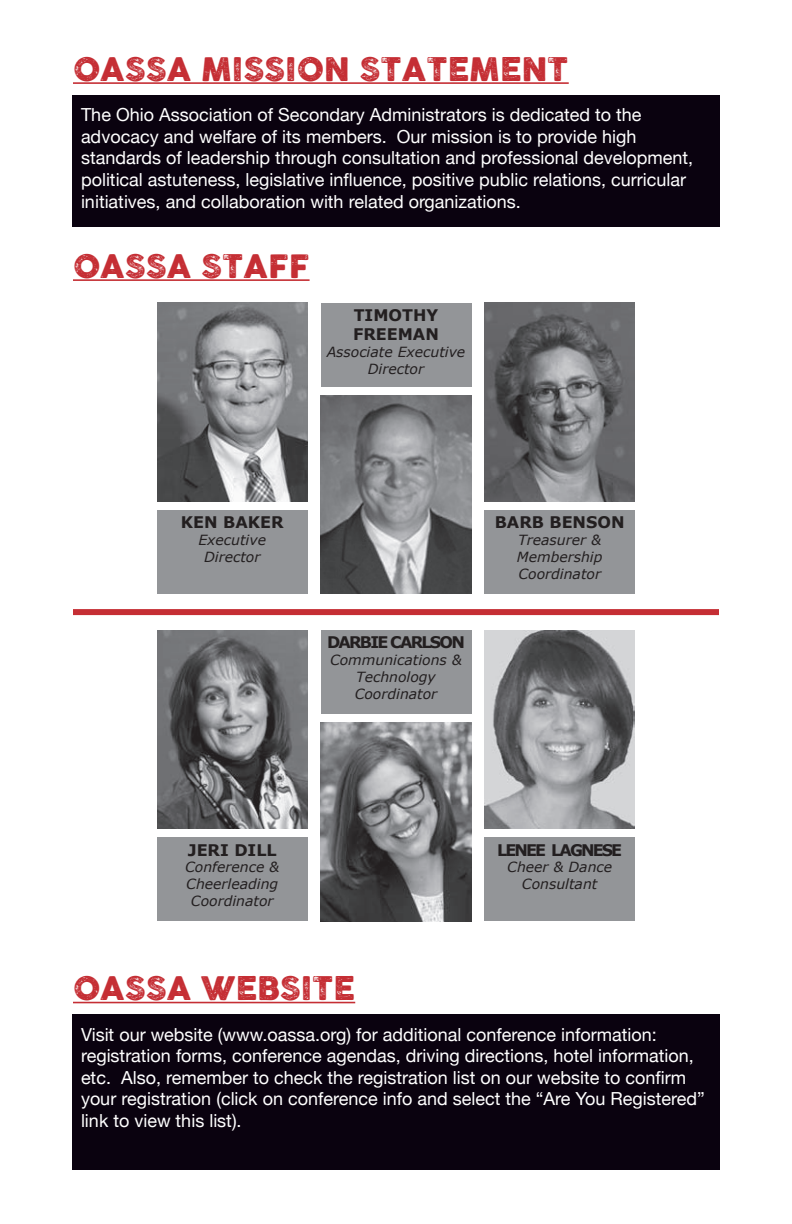
<style>
.page{position:relative;width:792px;height:1224px;background:#fff}
.page>*{position:absolute;margin:0;border:0;box-sizing:border-box;transform-origin:0 0}
.t1{font:32px "COCOGOOSELETTERPRESS";color:#c52e34}
.t2{font:18px/21.6px "Helvetica Neue";color:#fff}
.t3{font:700 16px/19.2px "Verdana";color:#231f20}
.t4{font:700 16px "Verdana";letter-spacing:-.11em;color:#231f20}
.t5{font:700 16px "Verdana";letter-spacing:-.12em;color:#231f20}
.t6{font:italic 14px/16.8px "Verdana";color:#231f20;text-align:center}
</style>
<div class="page">
<img style="left:157px;top:303px;width:150px;height:198px">
<div style="left:157px;top:510px;width:150px;height:84px;background:#939598"></div>
<img style="left:321px;top:395px;width:150px;height:199px">
<div style="left:321px;top:303px;width:150px;height:83px;background:#939598"></div>
<img style="left:485px;top:303px;width:150px;height:198px">
<div style="left:485px;top:510px;width:150px;height:84px;background:#939598"></div>
<img style="left:157px;top:630px;width:150px;height:199px">
<div style="left:157px;top:838px;width:150px;height:83px;background:#939598"></div>
<img style="left:321px;top:723px;width:150px;height:198px">
<div style="left:321px;top:630px;width:150px;height:84px;background:#939598"></div>
<img style="left:485px;top:630px;width:150px;height:199px">
<div style="left:485px;top:838px;width:150px;height:83px;background:#939598"></div>
<div style="left:73px;top:609px;width:646px;height:6px;background:#c52e34"></div>
<div style="left:72px;top:95px;width:648px;height:131px;background:#0a020f"></div>
<hr style="left:73px;top:82px;width:496px;height:2px;background:#c52e34">
<hr style="left:73px;top:279px;width:237px;height:2px;background:#c52e34">
<div style="left:72px;top:1014px;width:648px;height:156px;background:#0a020f"></div>
<hr style="left:73px;top:1002px;width:282px;height:1px;background:#c52e34">
<h1 class="t1" style="left:73px;top:51px;width:497px">OASSA MISSION STATEMENT</h1>
<p class="t2" style="left:81px;top:105px;width:614px">The Ohio Association of Secondary Administrators is dedicated to the advocacy and welfare of its members. Our mission is to provide high standards of leadership through consultation and professional development, political astuteness, legislative influence, positive public relations, curricular initiatives, and collaboration with related organizations.</p>
<h1 class="t1" style="left:73px;top:248px;width:238px">OASSA STAFF</h1>
<p class="t3" style="left:353px;top:305px;width:87px">TIMOTHY<br>FREEMAN</p>
<p class="t6" style="left:327px;top:343px;width:140px">Associate Executive<br>Director</p>
<p class="t3" style="left:181px;top:512px;width:104px">KEN BAKER</p>
<p class="t6" style="left:198px;top:531px;width:69px">Executive<br>Director</p>
<p class="t4" style="left:327px;top:631px;width:139px">DARBIE CARLSON</p>
<p class="t6" style="left:330px;top:651px;width:133px">Communications &amp;<br>Technology<br>Coordinator</p>
<p class="t3" style="left:495px;top:512px;width:131px">BARB BENSON</p>
<p class="t6" style="left:517px;top:531px;width:87px;text-align:justify">Treasurer &amp; Membership Coordinator</p>
<p class="t3" style="left:188px;top:840px;width:90px">JERI DILL</p>
<p class="t6" style="left:185px;top:859px;width:96px">Conference &amp;<br>Cheerleading<br>Coordinator</p>
<h1 class="t1" style="left:73px;top:970px;width:284px">OASSA WEBSITE</h1>
<p class="t5" style="left:497px;top:838px;width:126px">LENEE LAGNESE</p>
<p class="t6" style="left:507px;top:859px;width:106px">Cheer &amp; Dance<br>Consultant</p>
<p class="t2" style="left:81px;top:1024px;width:625px">Visit our website (www.oassa.org) for additional conference information: registration forms, conference agendas, driving directions, hotel information, etc. Also, remember to check the registration list on our website to confirm your registration (click on conference info and select the “Are You Registered” link to view this list).</p>
</div>
